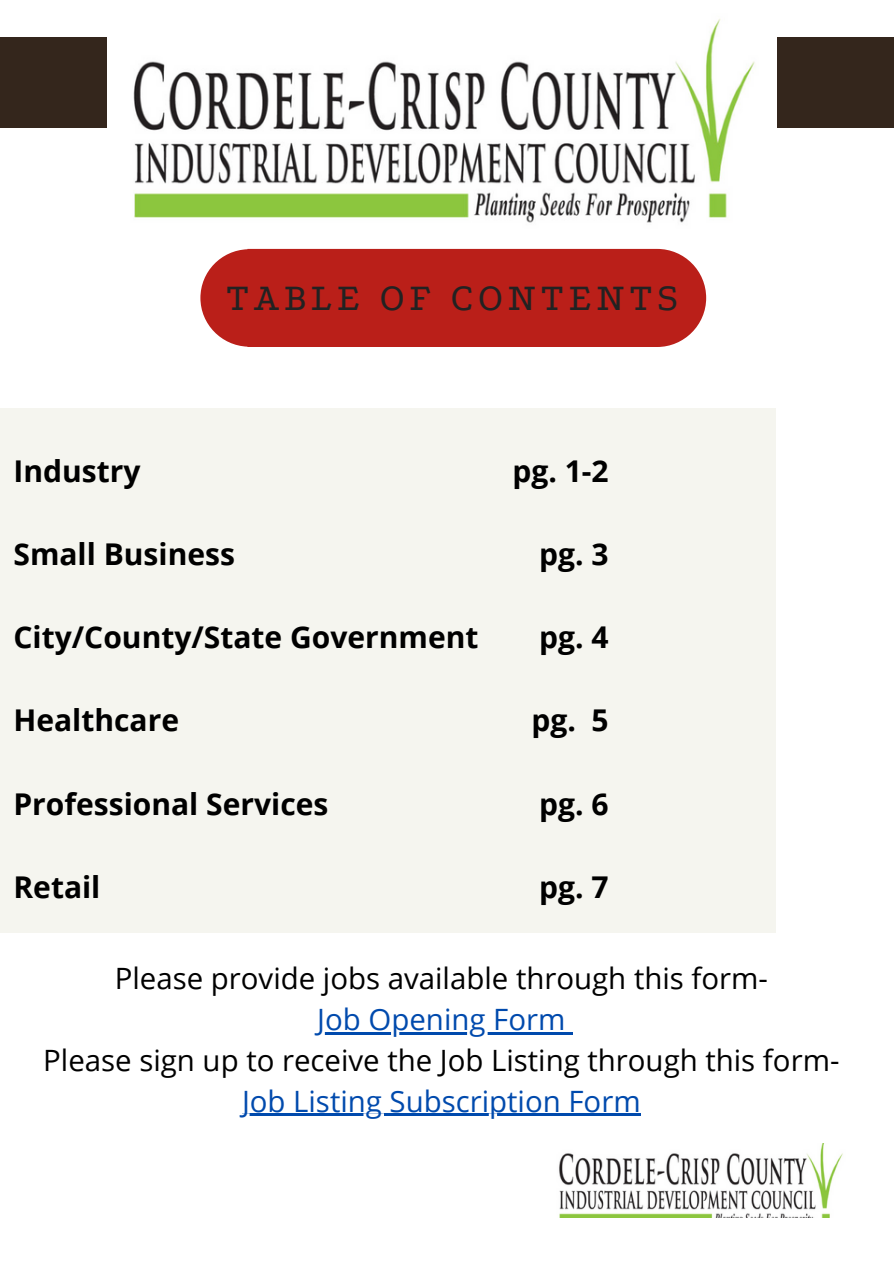
<style>
.page{position:relative;width:894px;height:1264px;background:#fff}
.page>*{position:absolute;margin:0;border:0;box-sizing:border-box;transform-origin:0 0}
.t1{font:39.15px "Podkova";letter-spacing:.12em;color:#222}
.t2{font:700 30px "Open Sans";color:#000}
.t3{font:29.4px "Open Sans";color:#000}
.t4{font:29.4px "Open Sans";color:#004aad}
</style>
<div class="page">
<div style="left:0;top:408px;width:775px;height:525px;background:#f5f5ef"></div>
<div style="left:0;top:37px;width:893px;height:91px;background:#34261c"></div>
<div style="left:200px;top:249px;width:506px;height:98px;background:#ba1f19;border-radius:49px"></div>
<img style="left:107px;top:19px;width:668px;height:204px">
<img style="left:559px;top:1143px;width:284px;height:74px">
<hr style="left:317px;top:1032px;width:248px;height:2px;background:#004aad">
<svg style="left:565px;top:1032px;width:8px;height:2px"></svg>
<hr style="left:242px;top:1113px;width:398px;height:3px;background:#004aad">
<p class="t2" style="left:13px;top:449px;width:128px">Industry</p>
<h1 class="t1" style="left:226px;top:276px;width:453px">TABLE OF CONTENTS</h1>
<p class="t2" style="left:512px;top:449px;width:98px">pg. 1-2</p>
<p class="t2" style="left:13px;top:532px;width:223px">Small Business</p>
<p class="t2" style="left:539px;top:532px;width:71px">pg. 3</p>
<p class="t2" style="left:13px;top:616px;width:466px">City/County/State Government</p>
<p class="t2" style="left:539px;top:616px;width:71px">pg. 4</p>
<p class="t2" style="left:13px;top:699px;width:167px">Healthcare</p>
<p class="t2" style="left:531px;top:699px;width:79px">pg. 5</p>
<p class="t2" style="left:13px;top:782px;width:316px">Professional Services</p>
<p class="t2" style="left:539px;top:782px;width:71px">pg. 6</p>
<p class="t2" style="left:13px;top:865px;width:88px">Retail</p>
<p class="t2" style="left:539px;top:865px;width:71px">pg. 7</p>
<p class="t3" style="left:115px;top:957px;width:654px">Please provide jobs available through this form-</p>
<p class="t4" style="left:317px;top:998px;width:249px">Job Opening Form</p>
<p class="t3" style="left:43px;top:1039px;width:797px">Please sign up to receive the Job Listing through this form-</p>
<p class="t4" style="left:242px;top:1080px;width:400px">Job Listing Subscription Form</p>
</div>
